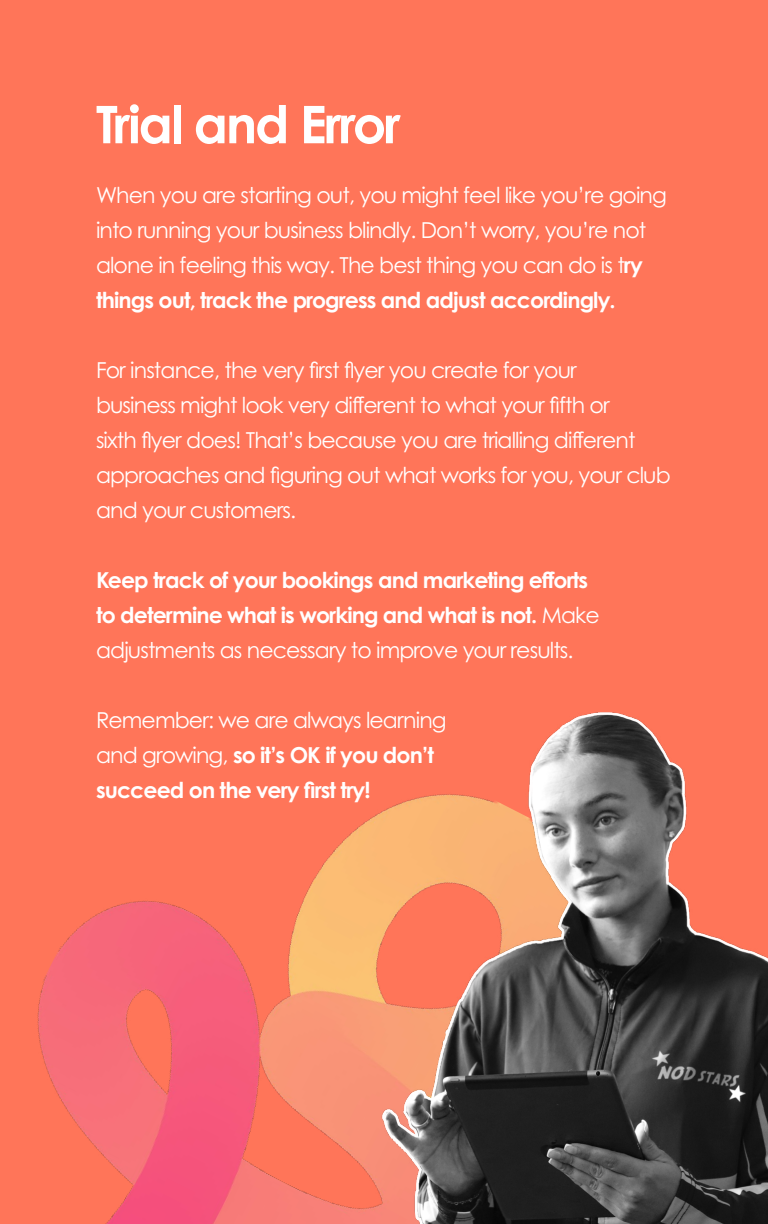
<style>
.page{position:relative;width:768px;height:1224px;background:#fff}
.page>*{position:absolute;margin:0;border:0;box-sizing:border-box;transform-origin:0 0}
.t1{font:700 52px "Century Gothic Pro";letter-spacing:-.04em;color:#fff}
.t2{font:22px/35px "Century Gothic Pro";letter-spacing:-.04em;color:#fff}
.t3{font:700 22px/35px "Century Gothic Pro";letter-spacing:-.04em;color:#fff}
.s1{font-weight:700}
.s2{font-weight:400}
</style>
<div class="page">
<div style="left:0;top:0;width:768px;height:684px;background:#ff7559"></div>
<img style="left:0;top:684px;width:230px;height:540px">
<img style="left:230px;top:672px;width:538px;height:552px">
<h1 class="t1" style="left:96px;top:92px;width:306px">Trial and Error</h1>
<p class="t2" style="left:96px;top:177px;width:572px">When you are starting out, you might feel like you’re going into running your business blindly. Don’t worry, you’re not alone in feeling this way. The best thing you can do is t<span class="s1">ry things out, track the progress and adjust accordingly.</span></p>
<p class="t2" style="left:96px;top:352px;width:576px">For instance, the very first flyer you create for your<br>business might look very different to what your fifth or<br>sixth flyer does! That’s because you are trialling different approaches and figuring out what works for you, your club and your customers.</p>
<p class="t3" style="left:96px;top:562px;width:505px">Keep track of your bookings and marketing efforts to determine what is working and what is not. <span class="s2">Make adjustments as necessary to improve your results.</span></p>
<p class="t3" style="left:96px;top:702px;width:352px"><span class="s2">Remember: we are always learning and growing,</span> so it’s OK if you don’t succeed on the very first try!</p>
</div>
